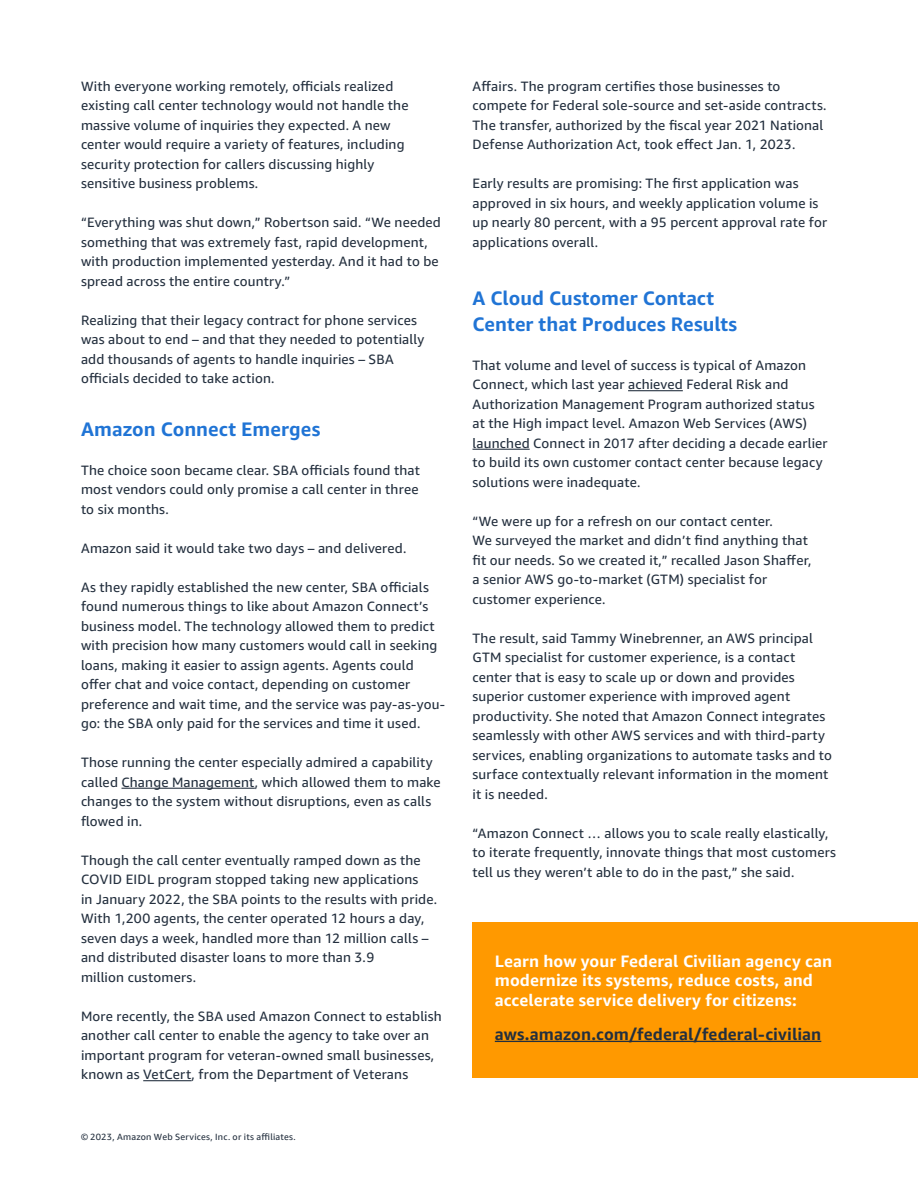
<style>
.page{position:relative;width:918px;height:1188px;background:#fff}
.page>*{position:absolute;margin:0;border:0;box-sizing:border-box;transform-origin:0 0}
.t1{font:700 19.5px/25.5px "Amazon Ember";color:#2074d5}
.t2{font:700 16.5px/19.8px "Amazon Ember";letter-spacing:.005em;color:#fff}
.t3{font:700 16.5px "Amazon Ember";letter-spacing:.005em;color:#232f3e}
.t4{font:13.5px/19.5px "Amazon Ember";letter-spacing:.015em;color:#232f3e}
.t5{font:9px "Amazon Ember";letter-spacing:.03em;color:#232f3e}
</style>
<div class="page">
<hr style="left:121px;top:788px;width:134px;height:1px;background:#232f3e">
<hr style="left:143px;top:1080px;width:49px;height:1px;background:#232f3e">
<hr style="left:628px;top:390px;width:55px;height:1px;background:#232f3e">
<hr style="left:472px;top:449px;width:58px;height:1px;background:#232f3e">
<div style="left:472px;top:922px;width:446px;height:156px;background:#f90"></div>
<hr style="left:495px;top:1041px;width:326px;height:1px;background:#232f3e">
<p class="t4" style="left:81px;top:76px;width:329px">With everyone working remotely, officials realized existing call center technology would not handle the massive volume of inquiries they expected. A new center would require a variety of features, including security protection for callers discussing highly sensitive business problems.</p>
<p class="t4" style="left:81px;top:213px;width:361px">“Everything was shut down,” Robertson said. “We needed something that was extremely fast, rapid development, with production implemented yesterday. And it had to be spread across the entire country.”</p>
<p class="t4" style="left:81px;top:310px;width:345px">Realizing that their legacy contract for phone services was about to end – and that they needed to potentially add thousands of agents to handle inquiries – SBA officials decided to take action.</p>
<h1 class="t1" style="left:81px;top:416px;width:241px">Amazon Connect Emerges</h1>
<p class="t4" style="left:81px;top:460px;width:341px;text-align:justify">The choice soon became clear. SBA officials found that most vendors could only promise a call center in three to six months.</p>
<p class="t4" style="left:81px;top:538px;width:327px">Amazon said it would take two days – and delivered.</p>
<p class="t4" style="left:81px;top:577px;width:366px">As they rapidly established the new center, SBA officials found numerous things to like about Amazon Connect’s business model. The technology allowed them to predict with precision how many customers would call in seeking loans, making it easier to assign agents. Agents could offer chat and voice contact, depending on customer preference and wait time, and the service was pay-as-you&shy;go: the SBA only paid for the services and time it used.</p>
<p class="t4" style="left:81px;top:753px;width:361px">Those running the center especially admired a capability called Change Management, which allowed them to make changes to the system without disruptions, even as calls flowed in.</p>
<p class="t4" style="left:81px;top:850px;width:358px">Though the call center eventually ramped down as the COVID EIDL program stopped taking new applications<br>in January 2022, the SBA points to the results with pride.<br>With 1,200 agents, the center operated 12 hours a day, seven days a week, handled more than 12 million calls – and distributed disaster loans to more than 3.9<br>million customers.</p>
<p class="t4" style="left:81px;top:1006px;width:362px">More recently, the SBA used Amazon Connect to establish another call center to enable the agency to take over an important program for veteran-owned small businesses, known as VetCert, from the Department of Veterans</p>
<p class="t5" style="left:81px;top:1132px;width:216px">© 2023, Amazon Web Services, Inc. or its affiliates.</p>
<p class="t4" style="left:472px;top:76px;width:356px">Affairs. The program certifies those businesses to compete for Federal sole-source and set-aside contracts.<br>The transfer, authorized by the fiscal year 2021 National Defense Authorization Act, took effect Jan. 1, 2023.</p>
<p class="t4" style="left:472px;top:174px;width:356px">Early results are promising: The first application was approved in six hours, and weekly application volume is up nearly 80 percent, with a 95 percent approval rate for applications overall.</p>
<h1 class="t1" style="left:472px;top:286px;width:266px">A Cloud Customer Contact<br>Center that Produces Results</h1>
<p class="t4" style="left:472px;top:355px;width:357px">That volume and level of success is typical of Amazon Connect, which last year achieved Federal Risk and Authorization Management Program authorized status at the High impact level. Amazon Web Services (AWS) launched Connect in 2017 after deciding a decade earlier to build its own customer contact center because legacy solutions were inadequate.</p>
<p class="t4" style="left:472px;top:511px;width:341px">“We were up for a refresh on our contact center.<br>We surveyed the market and didn’t find anything that fit our needs. So we created it,” recalled Jason Shaffer, a senior AWS go-to-market (GTM) specialist for customer experience.</p>
<p class="t4" style="left:472px;top:628px;width:361px">The result, said Tammy Winebrenner, an AWS principal GTM specialist for customer experience, is a contact center that is easy to scale up or down and provides superior customer experience with improved agent productivity. She noted that Amazon Connect integrates seamlessly with other AWS services and with third-party services, enabling organizations to automate tasks and to surface contextually relevant information in the moment it is needed.</p>
<p class="t4" style="left:472px;top:823px;width:365px">“Amazon Connect … allows you to scale really elastically, to iterate frequently, innovate things that most customers tell us they weren’t able to do in the past,” she said.</p>
<p class="t2" style="left:495px;top:951px;width:339px">Learn how your Federal Civilian agency can modernize its systems, reduce costs, and accelerate service delivery for citizens:</p>
<p class="t3" style="left:495px;top:1023px;width:328px">aws.amazon.com/federal/federal-civilian</p>
</div>
